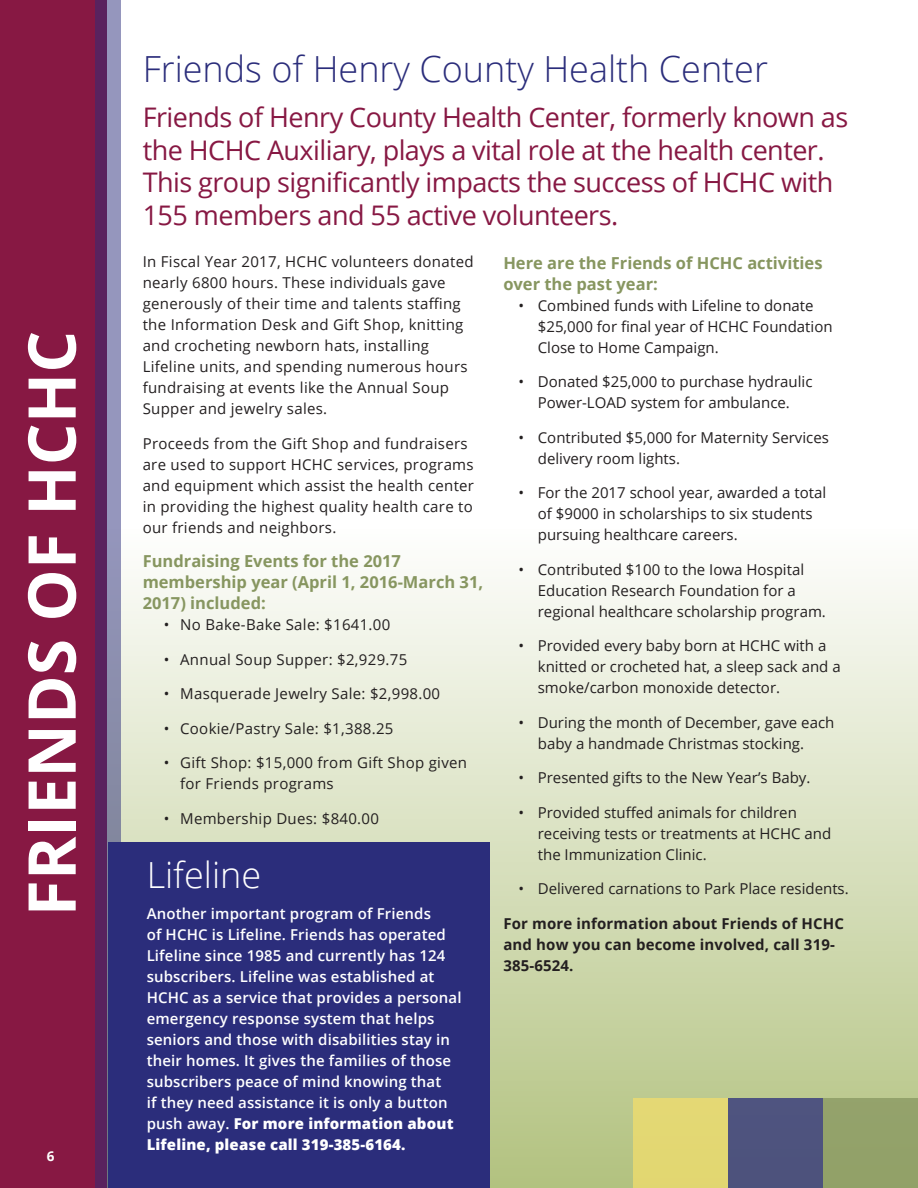
<style>
.page{position:relative;width:918px;height:1188px;background:#fff}
.page>*{position:absolute;margin:0;border:0;box-sizing:border-box;transform-origin:0 0}
.t1{font:700 66px "Open Sans";color:#fff}
.t2{font:300 36px "Open Sans";color:#2b2d7b}
.t3{font:300 36px "Open Sans";color:#fff}
.t4{font:27px/32.4px "Open Sans";letter-spacing:-.02em;color:#871843}
.t5{font:700 16.5px/21px "Open Sans";color:#879660}
.t6{font:15px/21px "Open Sans";color:#231f20}
.t7{font:15px/21px "Open Sans";letter-spacing:.02em;color:#231f20}
.t8{font:600 15px/21px "Open Sans";letter-spacing:.01em;color:#fff}
.t9{font:700 15px/21px "Open Sans";letter-spacing:.01em;color:#231f20}
.t10{font:700 13.5px "Open Sans";color:#fff}
.s1{font-weight:800}
</style>
<div class="page">
<div style="left:0;top:529px;width:918px;height:659px;background:linear-gradient(to bottom,#fefefe,#b2c27f)"></div>
<div style="left:823px;top:1098px;width:95px;height:90px;background:#93a26a"></div>
<div style="left:634px;top:1098px;width:94px;height:90px;background:#e3d773"></div>
<div style="left:728px;top:1098px;width:95px;height:90px;background:#4e537e"></div>
<div style="left:0;top:0;width:107px;height:1188px;background:#871843"></div>
<svg style="left:96px;top:0;width:25px;height:1188px;background:#735687"></svg>
<div style="left:108px;top:842px;width:382px;height:346px;background:#2b2d7b"></div>
<h1 class="t1" style="left:5px;top:916px;width:587px;rotate:-90deg">Friends of HCHC</h1>
<p class="t10" style="left:47px;top:1147px;width:9px">6</p>
<h2 class="t2" style="left:143px;top:44px;width:627px">Friends of Henry County Health Center</h2>
<h3 class="t4" style="left:143px;top:101px;width:707px">Friends of Henry County Health Center, formerly known as the HCHC Auxiliary, plays a vital role at the health center.<br>This group significantly impacts the success of HCHC with 155 members and 55 active volunteers.</h3>
<p class="t7" style="left:143px;top:251px;width:332px">In Fiscal Year 2017, HCHC volunteers donated nearly 6800 hours. These individuals gave generously of their time and talents staffing the Information Desk and Gift Shop, knitting and crocheting newborn hats, installing Lifeline units, and spending numerous hours fundraising at events like the Annual Soup Supper and jewelry sales.</p>
<p class="t7" style="left:143px;top:433px;width:333px">Proceeds from the Gift Shop and fundraisers are used to support HCHC services, programs and equipment which assist the health center in providing the highest quality health care to our friends and neighbors.</p>
<p class="t5" style="left:143px;top:551px;width:342px">Fundraising Events for the 2017 membership year (April 1, 2016-March 31,<br>2017) included:</p>
<p class="t7" style="left:164px;top:614px;width:228px">• No Bake-Bake Sale: $1641.00</p>
<p class="t7" style="left:164px;top:649px;width:245px">• Annual Soup Supper: $2,929.75</p>
<p class="t7" style="left:164px;top:683px;width:278px">• Masquerade Jewelry Sale: $2,998.00</p>
<p class="t7" style="left:164px;top:718px;width:231px">• Cookie/Pastry Sale: $1,388.25</p>
<p class="t7" style="left:180px;top:752px;width:288px;text-indent:-16px">• Gift Shop: $15,000 from Gift Shop given for Friends programs</p>
<p class="t7" style="left:164px;top:808px;width:217px">• Membership Dues: $840.00</p>
<p class="t5" style="left:503px;top:252px;width:321px">Here are the Friends of H CH C activities over the past year:</p>
<p class="t6" style="left:538px;top:294px;width:296px;text-indent:-20px">• Combined funds with Lifeline to donate $25,000 for final year of HCHC Foundation<br>Close to Home Campaign.</p>
<p class="t6" style="left:518px;top:371px;width:296px;text-align:center">• Donated $25,000 to purchase hydraulic<br>Power-LOAD system for ambulance.</p>
<p class="t6" style="left:538px;top:426px;width:293px;text-indent:-20px">• Contributed $5,000 for Maternity Services delivery room lights.</p>
<p class="t6" style="left:538px;top:482px;width:290px;text-indent:-20px">• For the 2017 school year, awarded a total of $9000 in scholarships to six students pursuing healthcare careers.</p>
<p class="t6" style="left:538px;top:558px;width:290px;text-indent:-20px">• Contributed $100 to the Iowa Hospital<br>Education Research Foundation for a regional healthcare scholarship program.</p>
<p class="t6" style="left:538px;top:635px;width:304px;text-indent:-20px">• Provided every baby born at HCHC with a knitted or crocheted hat, a sleep sack and a smoke/carbon monoxide detector.</p>
<p class="t6" style="left:538px;top:711px;width:298px;text-indent:-20px">• During the month of December, gave each baby a handmade Christmas stocking.</p>
<p class="t6" style="left:518px;top:767px;width:294px">• Presented gifts to the N ew Year’s Baby.</p>
<p class="t6" style="left:538px;top:801px;width:295px;text-indent:-20px">• Provided stuffed animals for children receiving tests or treatments at HCHC and the Immunization Clinic.</p>
<p class="t6" style="left:518px;top:878px;width:332px">• Delivered carnations to Park Place residents.</p>
<p class="t9" style="left:503px;top:912px;width:342px">For more information about Friends of HCHC and how you can become involved, call 319-<br>385-6524.</p>
<h2 class="t3" style="left:147px;top:850px;width:116px">Lifeline</h2>
<p class="t8" style="left:147px;top:903px;width:316px">Another important program of Friends<br>of HCHC is Lifeline. Friends has operated Lifeline since 1985 and currently has 124 subscribers. Lifeline was established at<br>H CH C as a service that provides a personal emergency response system that helps seniors and those with disabilities stay in their homes. It gives the families of those subscribers peace of mind knowing that<br>if they need assistance it is only a button push away. <span class="s1">For more information about Lifeline, please call 319-385-6164.</span></p>
</div>
